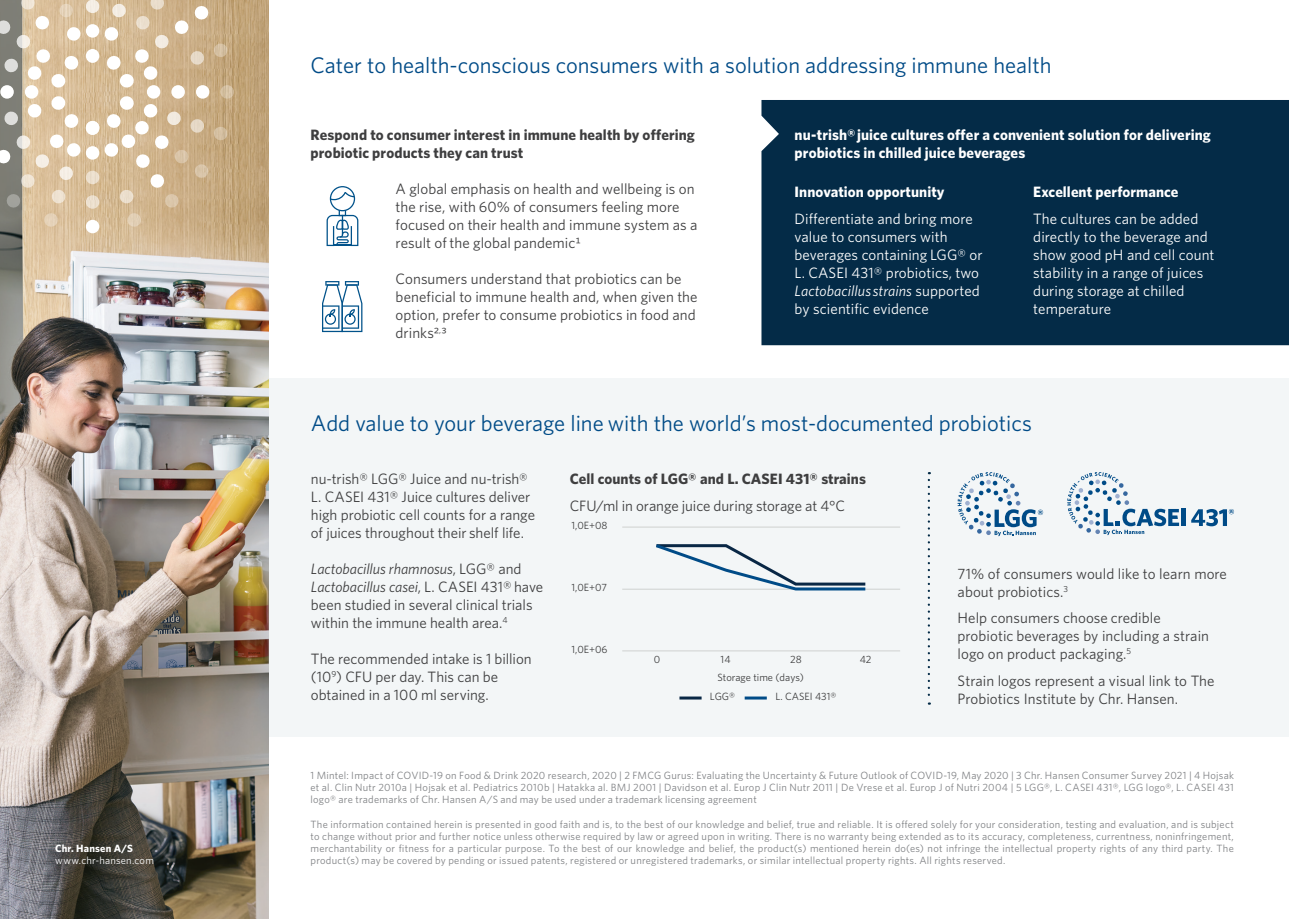
<style>
.page{position:relative;width:1289px;height:919px;background:#fff}
.page>*{position:absolute;margin:0;border:0;box-sizing:border-box;transform-origin:0 0}
.Highlight_color_text{font:22.5px "Whitney";color:#004b87}
.Paragraph_heading{font:15px/18px "Whitney";color:#3e3e3f}
.t1{font:15px/18px "Whitney";letter-spacing:.005em;color:#fff}
.Paragraph_heading-2{font:700 15px/18px "Whitney";letter-spacing:.005em;color:#fff}
.Paragraph_heading-3{font:700 15px/18px "Whitney";letter-spacing:.005em;color:#3e3e3f}
.Address_contact_deta{font:10.5px/12px "Whitney";letter-spacing:.025em;color:#808285;text-align:justify}
.t2{font:10.5px/19px "Whitney";color:#3e3e3f}
.Address_contact_deta-2{font:10.5px "Whitney";letter-spacing:.02em;color:#fff}
.Address_contact_deta-3{font:700 10.5px "Whitney";letter-spacing:.02em;color:#fff}
.s1{font-style:italic}
</style>
<div class="page">
<div style="left:268px;top:378px;width:1020px;height:359px;background:#f3f6f7"></div>
<img style="left:0;top:0;width:268px;height:918px">
<div style="left:761px;top:100px;width:527px;height:245px;background:#042b47"></div>
<svg style="left:927px;top:480px;width:3px;height:224px"></svg>
<svg style="left:326px;top:186px;width:32px;height:60px"></svg>
<svg style="left:322px;top:281px;width:40px;height:51px"></svg>
<svg style="left:957px;top:472px;width:86px;height:64px"></svg>
<svg style="left:1067px;top:472px;width:112px;height:63px"></svg>
<hr style="left:1181px;top:509px;width:4px;height:17px;background:#004b87">
<svg style="left:1191px;top:509px;width:42px;height:17px"></svg>
<hr style="left:622px;top:588px;width:278px;height:1px;background:#cfd1d0">
<hr style="left:622px;top:526px;width:278px;height:1px;background:#cfd1d0">
<hr style="left:622px;top:650px;width:278px;height:1px;background:#cfd1d0">
<svg style="left:652px;top:544px;width:216px;height:47px"></svg>
<hr style="left:679px;top:696px;width:22px;height:3px;background:#092745">
<hr style="left:744px;top:696px;width:22px;height:3px;background:#004b87">
<div style="left:86px;top:146px;width:13px;height:14px;background:#fff;border-radius:50%"></div>
<div style="left:86px;top:171px;width:13px;height:13px;background:#ecdfcd;border-radius:50%"></div>
<div style="left:86px;top:220px;width:13px;height:13px;background:#fff;border-radius:50%"></div>
<svg style="left:44px;top:213px;width:14px;height:14px"></svg>
<div style="left:0;top:85px;width:14px;height:14px;background:#fff;border-radius:50%"></div>
<div style="left:25px;top:85px;width:13px;height:14px;background:#fff;border-radius:50%"></div>
<div style="left:86px;top:24px;width:13px;height:14px;background:#fff;border-radius:50%"></div>
<div style="left:86px;top:0;width:13px;height:13px;background:#f5eee5;border-radius:50%"></div>
<svg style="left:174px;top:5px;width:35px;height:30px"></svg>
<svg style="left:190px;top:51px;width:14px;height:14px"></svg>
<svg style="left:214px;top:44px;width:13px;height:13px"></svg>
<div style="left:171px;top:85px;width:14px;height:14px;background:#fff;border-radius:50%"></div>
<div style="left:196px;top:85px;width:13px;height:14px;background:#fff;border-radius:50%"></div>
<svg style="left:220px;top:85px;width:14px;height:14px"></svg>
<svg style="left:214px;top:127px;width:13px;height:13px"></svg>
<svg style="left:127px;top:213px;width:14px;height:14px"></svg>
<div style="left:86px;top:49px;width:13px;height:14px;background:#fff;border-radius:50%"></div>
<svg style="left:104px;top:0;width:64px;height:88px;background:#dac4a5"></svg>
<div style="left:86px;top:121px;width:13px;height:14px;background:#fff;border-radius:50%"></div>
<div style="left:86px;top:195px;width:13px;height:14px;background:#ecdfcd;border-radius:50%"></div>
<div style="left:147px;top:85px;width:13px;height:14px;background:#fff;border-radius:50%"></div>
<svg style="left:104px;top:95px;width:104px;height:112px;background:#d5be9c"></svg>
<svg style="left:0;top:95px;width:81px;height:112px;background:#cbbba4"></svg>
<svg style="left:0;top:0;width:81px;height:88px;background:#cbbca5"></svg>
<p class="Address_contact_deta-3" style="left:55px;top:840px;width:79px">Chr. Hansen A/S</p>
<p class="Address_contact_deta-2" style="left:55px;top:853px;width:100px">www.chr-hansen.com</p>
<p class="Highlight_color_text" style="left:310px;top:51px;width:742px">Cater to health-conscious consumers with a solution addressing immune health</p>
<p class="Paragraph_heading-3" style="left:310px;top:125px;width:386px">Respond to consumer interest in immune health by offering probiotic products they can trust</p>
<p class="Paragraph_heading" style="left:395px;top:179px;width:303px">A global emphasis on health and wellbeing is on the rise, with 60% of consumers feeling more focused on their health and immune system as a result of the global pandemic1</p>
<p class="Paragraph_heading" style="left:395px;top:269px;width:303px">Consumers understand that probiotics can be beneficial to immune health and, when given the option, prefer to consume probiotics in food and drinks2<sup>,</sup>3</p>
<p class="Paragraph_heading-2" style="left:794px;top:125px;width:418px">nu-trish® juice cultures offer a convenient solution for delivering probiotics in chilled juice beverages</p>
<p class="Paragraph_heading-2" style="left:794px;top:183px;width:151px">Innovation opportunity</p>
<p class="t1" style="left:794px;top:209px;width:189px">Differentiate and bring more value to consumers with beverages containing LGG® or<br>L. CASEI 431® probiotics, two<br><span class="s1">Lactobacillus strains</span> supported by scientific evidence</p>
<p class="Paragraph_heading-2" style="left:1033px;top:183px;width:147px">Excellent performance</p>
<p class="t1" style="left:1033px;top:209px;width:183px">The cultures can be added directly to the beverage and show good pH and cell count stability in a range of juices during storage at chilled temperature</p>
<p class="Highlight_color_text" style="left:311px;top:408px;width:722px">Add value to your beverage line with the world’s most-documented probiotics</p>
<p class="Paragraph_heading-3" style="left:570px;top:469px;width:298px">Cell counts of LGG® and L. CASEI 431® strains</p>
<p class="Paragraph_heading" style="left:570px;top:496px;width:277px">CFU/ml in orange juice during storage at 4°C</p>
<p class="Paragraph_heading" style="left:311px;top:469px;width:226px">nu-trish® LGG® Juice and nu-trish® L. CASEI 431® Juice cultures deliver high probiotic cell counts for a range of juices throughout their shelf life.</p>
<p class="Paragraph_heading" style="left:311px;top:559px;width:234px"><span class="s1">Lactobacillus rhamnosus</span>, LGG® and <span class="s1">Lactobacillus casei</span>, L. CASEI 431® have been studied in several clinical trials within the immune health area.<sup>4</sup></p>
<p class="Paragraph_heading" style="left:311px;top:649px;width:222px">The recommended intake is 1 billion (10<sup>9</sup>) CFU per day. This can be obtained in a 100 ml serving.</p>
<p class="t2" style="left:571px;top:515px;width:38px">1,0E+08</p>
<p class="Paragraph_heading" style="left:957px;top:564px;width:271px">71% of consumers would like to learn more about probiotics.<sup>3</sup></p>
<p class="Paragraph_heading" style="left:957px;top:608px;width:253px">Help consumers choose credible probiotic beverages by including a strain logo on product packaging.<sup>5</sup></p>
<p class="Paragraph_heading" style="left:957px;top:671px;width:258px">Strain logos represent a visual link to The<br>Probiotics Institute by Chr. Hansen.</p>
<p class="t2" style="left:571px;top:577px;width:37px">1,0E+07</p>
<p class="t2" style="left:571px;top:640px;width:38px">1,0E+06</p>
<p class="t2" style="left:654px;top:649px;width:8px">0</p>
<p class="t2" style="left:720px;top:649px;width:11px">14</p>
<p class="t2" style="left:790px;top:649px;width:13px">28</p>
<p class="t2" style="left:859px;top:649px;width:13px">42</p>
<p class="t2" style="left:709px;top:668px;width:96px;text-indent:8px">Storage time (days)<br>LGG®</p>
<p class="t2" style="left:775px;top:687px;width:62px">L. CASEI 431®</p>
<p class="Address_contact_deta" style="left:310px;top:769px;width:925px">1 Mintel: Impact of COVID-19 on Food &amp; Drink 2020 research, 2020 | 2 FMCG Gurus: Evaluating the Uncertainty &amp; Future Outlook of COVID-19, May 2020 | 3 Chr. Hansen Consumer Survey 2021 | 4 Hojsak et al. Clin Nutr 2010a | Hojsak et al. Pediatrics 2010b | Hatakka al. BMJ 2001 | Davidson et al. Europ J Clin Nutr 2011 | De Vrese et al. Europ J of Nutri 2004 | 5 LGG®, L. CASEI 431®, LGG logo®, L. CASEI 431 logo® are trademarks of Chr. Hansen A/S and may be used under a trademark licensing agreement</p>
<p class="Address_contact_deta" style="left:310px;top:817px;width:924px">The information contained herein is presented in good faith and is, to the best of our knowledge and belief, true and reliable. It is offered solely for your consideration, testing and evaluation, and is subject to change without prior and further notice unless otherwise required by law or agreed upon in writing. There is no warranty being extended as to its accuracy, completeness, currentness, noninfringement, merchantability or fitness for a particular purpose. To the best of our knowledge and belief, the product(s) mentioned herein do(es) not infringe the intellectual property rights of any third party. The product(s) may be covered by pending or issued patents, registered or unregistered trademarks, or similar intellectual property rights. All rights reserved.</p>
</div>
